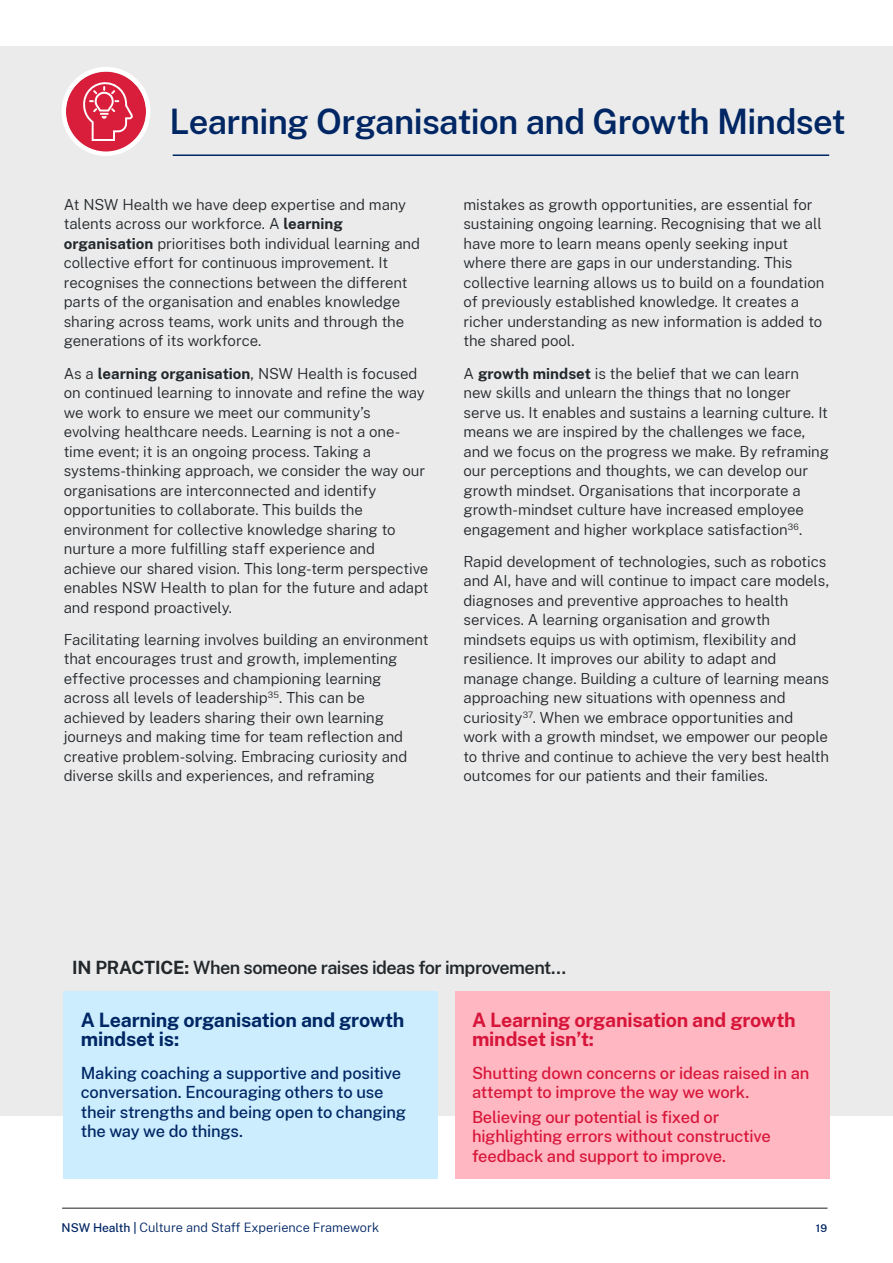
<style>
.page{position:relative;width:893px;height:1263px;background:#fff}
.page>*{position:absolute;margin:0;border:0;box-sizing:border-box;transform-origin:0 0}
.t1{font:600 34.5px "Public Sans";letter-spacing:-.02em;color:#002664}
.t2{font:700 19.5px/19.5px "Public Sans";letter-spacing:-.015em;color:#d7153a}
.t3{font:700 19.5px/19.5px "Public Sans";letter-spacing:-.015em;color:#002664}
.t4{font:600 18px "Public Sans";letter-spacing:-.03em;color:#22272b}
.t5{font:500 16.5px/19.5px "Public Sans";letter-spacing:-.01em;color:#d7153a}
.t6{font:500 16.5px/19.5px "Public Sans";letter-spacing:-.01em;color:#002664}
.t7{font:300 15px/19.5px "Public Sans";letter-spacing:-.005em;color:#22272b}
.t8{font:300 12.75px "Public Sans";color:#002664}
.t9{font:600 10.5px "Public Sans";color:#002664}
.s1{font-weight:700}
.s2{font-weight:500;font-size:12px}
.s3{font-weight:600;font-size:12px}
</style>
<div class="page">
<hr style="left:62px;top:1208px;width:765px;height:1px;background:#231f20">
<div style="left:0;top:46px;width:893px;height:1069px;background:#ebebeb"></div>
<div style="left:64px;top:991px;width:374px;height:188px;background:#cbedfd"></div>
<div style="left:455px;top:991px;width:374px;height:188px;background:#ffb8c1"></div>
<hr style="left:173px;top:154px;width:656px;height:2px;background:#002664">
<svg style="left:66px;top:72px;width:80px;height:79px;background:#e15d71"></svg>
<div style="left:62px;top:67px;width:88px;height:89px;border:4px solid #fff;border-radius:50%"></div>
<h1 class="t1" style="left:170px;top:97px;width:678px">Learning Organisation and Growth Mindset</h1>
<p class="t7" style="left:64px;top:194px;width:358px">At NSW Health we have deep expertise and many talents across our workforce. A <span class="s1">learning organisation</span> prioritises both individual learning and collective effort for continuous improvement. It recognises the connections between the different parts of the organisation and enables knowledge sharing across teams, work units and through the generations of its workforce.</p>
<p class="t7" style="left:64px;top:363px;width:366px">As a <span class="s1">learning organisation</span>, NSW Health is focused on continued learning to innovate and refine the way we work to ensure we meet our community’s evolving healthcare needs. Learning is not a one&shy;time event; it is an ongoing process. Taking a systems-thinking approach, we consider the way our organisations are interconnected and identify opportunities to collaborate. This builds the environment for collective knowledge sharing to nurture a more fulfilling staff experience and achieve our shared vision. This long-term perspective enables NSW Health to plan for the future and adapt and respond proactively.</p>
<p class="t7" style="left:64px;top:629px;width:366px">Facilitating learning involves building an environment that encourages trust and growth, implementing effective processes and championing learning across all levels of leadership<sup>35</sup>. This can be achieved by leaders sharing their own learning journeys and making time for team reflection and creative problem-solving. Embracing curiosity and diverse skills and experiences, and reframing</p>
<p class="t7" style="left:463px;top:194px;width:362px">mistakes as growth opportunities, are essential for sustaining ongoing learning. Recognising that we all have more to learn means openly seeking input where there are gaps in our understanding. This collective learning allows us to build on a foundation of previously established knowledge. It creates a richer understanding as new information is added to the shared pool.</p>
<p class="t7" style="left:463px;top:363px;width:367px">A <span class="s1">growth mindset</span> is the belief that we can learn new skills and unlearn the things that no longer serve us. It enables and sustains a learning culture. It means we are inspired by the challenges we face, and we focus on the progress we make. By reframing our perceptions and thoughts, we can develop our growth mindset. Organisations that incorporate a growth-mindset culture have increased employee engagement and higher workplace satisfaction<sup>36</sup>.</p>
<p class="t7" style="left:463px;top:551px;width:367px">Rapid development of technologies, such as robotics and AI, have and will continue to impact care models, diagnoses and preventive approaches to health services. A learning organisation and growth mindsets equips us with optimism, flexibility and resilience. It improves our ability to adapt and manage change. Building a culture of learning means approaching new situations with openness and curiosity<sup>37</sup>. When we embrace opportunities and work with a growth mindset, we empower our people to thrive and continue to achieve the very best health outcomes for our patients and their families.</p>
<p class="t4" style="left:72px;top:954px;width:495px"><span class="s1">IN PRACTICE:</span> When someone raises ideas for improvement…</p>
<h2 class="t3" style="left:81px;top:1009px;width:325px">A Learning organisation and growth mindset is:</h2>
<p class="t6" style="left:81px;top:1062px;width:327px">Making coaching a supportive and positive conversation. Encouraging others to use their strengths and being open to changing the way we do things.</p>
<h2 class="t2" style="left:472px;top:1009px;width:325px">A Learning organisation and growth mindset isn’t:</h2>
<p class="t5" style="left:472px;top:1062px;width:339px">Shutting down concerns or ideas raised in an attempt to improve the way we work.</p>
<p class="t5" style="left:472px;top:1106px;width:300px">Believing our potential is fixed or highlighting errors without constructive feedback and support to improve.</p>
<p class="t8" style="left:62px;top:1218px;width:319px"><span class="s2">NSW Health</span> <span class="s3">|</span> Culture and Staff Experience Framework</p>
<p class="t9" style="left:816px;top:1220px;width:13px">19</p>
</div>
